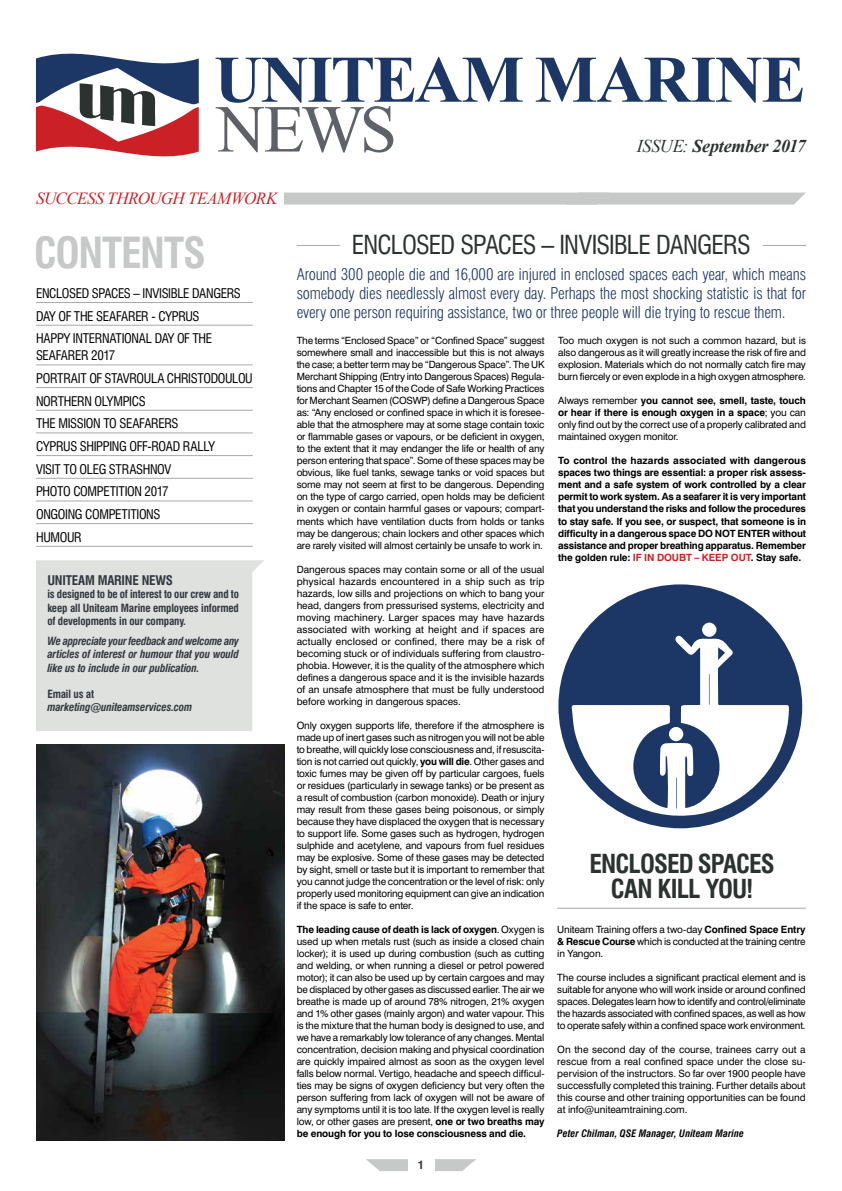
<style>
.page{position:relative;width:842px;height:1191px;background:#fff}
.page>*{position:absolute;margin:0;border:0;box-sizing:border-box;transform-origin:0 0}
.t1{font:67.1px "Times New Roman";color:#5e6168}
.t2{font:700 66.5px "Times New Roman";letter-spacing:-.02em;color:#1c3765}
.t3{font:700 condensed 41.7px "Swiss 721 BT";letter-spacing:-.025em;color:#c7c9c9}
.t4{font:condensed 25.5px "Swiss 721 BT";letter-spacing:-.035em;color:#2b322f}
.t5{font:700 condensed 25.5px/24.9px "Swiss 721 BT";letter-spacing:-.035em;color:#2b322f;text-align:center}
.t6{font:italic 700 18px "Times New Roman";letter-spacing:-.015em;color:#2b322f}
.t7{font:italic 17px "Times New Roman";letter-spacing:-.03em;color:#ca2026}
.t8{font:300 condensed 16px/19.2px "Swiss 721 BT";letter-spacing:-.01em;color:#1c3765;text-align:justify}
.t9{font:condensed 13px/22.7px "Swiss 721 BT";letter-spacing:-.025em;color:#000}
.t10{font:700 condensed 13px "Swiss 721 BT";letter-spacing:-.015em;color:#32363f}
.t11{font:700 12px "Swiss 721 BT";color:#32363f}
.t12{font:italic 700 condensed 11px/13.5px "Swiss 721 BT";letter-spacing:-.015em;color:#32363f;text-align:justify}
.t13{font:700 condensed 11px/13.5px "Swiss 721 BT";letter-spacing:-.015em;color:#32363f;text-align:justify}
.t14{font:10px/12px "Swiss 721 BT";letter-spacing:-.015em;color:#000;text-align:justify}
.t15{font:700 10px/12px "Swiss 721 BT";letter-spacing:-.015em;color:#000;text-align:justify}
.t16{font:italic 700 condensed 10px "Swiss 721 BT";letter-spacing:.005em;color:#000}
.s1{font-weight:400}
.s2{font-weight:700}
.s3{color:#ca2026}
</style>
<div class="page">
<hr style="left:297px;top:245px;width:43px;height:1px;background:#a5a9ac">
<hr style="left:763px;top:245px;width:43px;height:1px;background:#a5a9ac">
<svg style="left:36px;top:53px;width:163px;height:104px"></svg>
<svg style="left:366px;top:1159px;width:110px;height:12px"></svg>
<div style="left:408px;top:1159px;width:26px;height:28px;background:#fff"></div>
<hr style="left:36px;top:302px;width:217px;height:1px;background:#a5a9ac">
<hr style="left:36px;top:325px;width:217px;height:1px;background:#a5a9ac">
<hr style="left:36px;top:364px;width:217px;height:1px;background:#a5a9ac">
<hr style="left:36px;top:387px;width:217px;height:1px;background:#a5a9ac">
<hr style="left:36px;top:410px;width:217px;height:1px;background:#a5a9ac">
<hr style="left:36px;top:432px;width:217px;height:1px;background:#a5a9ac">
<hr style="left:36px;top:455px;width:217px;height:1px;background:#a5a9ac">
<hr style="left:36px;top:478px;width:217px;height:1px;background:#a5a9ac">
<hr style="left:36px;top:500px;width:217px;height:1px;background:#a5a9ac">
<hr style="left:36px;top:523px;width:217px;height:1px;background:#a5a9ac">
<hr style="left:36px;top:546px;width:217px;height:1px;background:#a5a9ac">
<svg style="left:284px;top:192px;width:522px;height:12px"></svg>
<div style="left:36px;top:560px;width:228px;height:171px;background:#dfe1df"></div>
<hr style="left:557px;top:908px;width:249px;height:1px;background:#a5a9ac">
<svg style="left:558px;top:584px;width:244px;height:244px"></svg>
<img style="left:36px;top:744px;width:249px;height:396px">
<h2 class="t2" style="left:214px;top:33px;width:593px">UNITEAM MARINE</h2>
<h1 class="t1" style="left:217px;top:84px;width:182px">NEWS</h1>
<h3 class="t6" style="left:637px;top:133px;width:170px"><span class="s1">ISSUE:</span> September 2017</h3>
<h3 class="t7" style="left:36px;top:186px;width:243px">SUCCESS THROUGH TEAMWORK</h3>
<h3 class="t3" style="left:34px;top:227px;width:173px">CONTENTS</h3>
<h3 class="t9" style="left:36px;top:282px;width:206px">ENCLOSED SPACES – INVISIBLE DANGERS<br>DAY OF THE SEAFARER - CYPRUS<br>HAPPY INTERNATIONAL DAY OF THE</h3>
<h3 class="t9" style="left:36px;top:344px;width:218px">SEAFARER 2017<br>PORTRAIT OF STAVROULA CHRISTODOULOU<br>NORTHERN OLYMPICS<br>THE MISSION TO SEAFARERS<br>CYPRUS SHIPPING OFF-ROAD RALLY<br>VISIT TO OLEG STRASHNOV<br>PHOTO COMPETITION 2017<br>ONGOING COMPETITIONS<br>HUMOUR</h3>
<h3 class="t10" style="left:47px;top:572px;width:127px">UNITEAM MARINE NEWS</h3>
<p class="t13" style="left:47px;top:587px;width:193px">is designed to be of interest to our crew and to keep all Uniteam Marine employees informed of developments in our company.</p>
<p class="t12" style="left:47px;top:634px;width:193px">We appreciate your feedback and welcome any articles of interest or humour that you would like us to include in our publication.</p>
<p class="t13" style="left:47px;top:687px;width:48px">Email us at</p>
<p class="t12" style="left:47px;top:700px;width:146px">marketing@uniteamservices.com</p>
<h3 class="t4" style="left:352px;top:229px;width:400px">ENCLOSED SPACES – INVISIBLE DANGERS</h3>
<p class="t8" style="left:297px;top:264px;width:511px">Around 300 people die and 16,000 are injured in enclosed spaces each year, which means somebody dies needlessly almost every day. Perhaps the most shocking statistic is that for every one person requiring assistance, two or three people will die trying to rescue them.</p>
<p class="t14" style="left:297px;top:335px;width:249px">The terms “Enclosed Space” or “Confined Space” suggest somewhere small and inaccessible but this is not always the case; a better term may be “Dangerous Space”. The UK Merchant Shipping (Entry into Dangerous Spaces) Regula&shy;tions and Chapter 15 of the Code of Safe Working Practices for Merchant Seamen (COSWP) define a Dangerous Space as: “Any enclosed or confined space in which it is foresee&shy;able that the atmosphere may at some stage contain toxic or flammable gases or vapours, or be deficient in oxygen, to the extent that it may endanger the life or health of any person entering that space”. Some of these spaces may be obvious, like fuel tanks, sewage tanks or void spaces but some may not seem at first to be dangerous. Depending on the type of cargo carried, open holds may be deficient in oxygen or contain harmful gases or vapours; compart&shy;ments which have ventilation ducts from holds or tanks may be dangerous; chain lockers and other spaces which are rarely visited will almost certainly be unsafe to work in.</p>
<p class="t14" style="left:297px;top:563px;width:249px">Dangerous spaces may contain some or all of the usual physical hazards encountered in a ship such as trip hazards, low sills and projections on which to bang your head, dangers from pressurised systems, electricity and moving machinery. Larger spaces may have hazards associated with working at height and if spaces are actually enclosed or confined, there may be a risk of becoming stuck or of individuals suffering from claustro&shy;phobia. However, it is the quality of the atmosphere which defines a dangerous space and it is the invisible hazards of an unsafe atmosphere that must be fully understood before working in dangerous spaces.</p>
<p class="t14" style="left:297px;top:719px;width:249px">Only oxygen supports life, therefore if the atmosphere is made up of inert gases such as nitrogen you will not be able to breathe, will quickly lose consciousness and, if resuscita&shy;tion is not carried out quickly, <span class="s2">you will die</span>. Other gases and toxic fumes may be given off by particular cargoes, fuels or residues (particularly in sewage tanks) or be present as a result of combustion (carbon monoxide). Death or injury may result from these gases being poisonous, or simply because they have displaced the oxygen that is necessary to support life. Some gases such as hydrogen, hydrogen sulphide and acetylene, and vapours from fuel residues may be explosive. Some of these gases may be detected by sight, smell or taste but it is important to remember that you cannot judge the concentration or the level of risk: only properly used monitoring equipment can give an indication if the space is safe to enter.</p>
<p class="t14" style="left:297px;top:923px;width:249px"><span class="s2">The leading cause of death is lack of oxygen</span>. Oxygen is used up when metals rust (such as inside a closed chain locker); it is used up during combustion (such as cutting and welding, or when running a diesel or petrol powered motor); it can also be used up by certain cargoes and may be displaced by other gases as discussed earlier. The air we breathe is made up of around 78% nitrogen, 21% oxygen and 1% other gases (mainly argon) and water vapour. This is the mixture that the human body is designed to use, and we have a remarkably low tolerance of any changes. Mental concentration, decision making and physical coordination are quickly impaired almost as soon as the oxygen level falls below normal. Vertigo, headache and speech difficul&shy;ties may be signs of oxygen deficiency but very often the person suffering from lack of oxygen will not be aware of any symptoms until it is too late. If the oxygen level is really low, or other gases are present, <span class="s2">one or two breaths may be enough for you to lose consciousness and die.</span></p>
<p class="t14" style="left:558px;top:335px;width:249px">Too much oxygen is not such a common hazard, but is also dangerous as it will greatly increase the risk of fire and explosion. Materials which do not normally catch fire may burn fiercely or even explode in a high oxygen atmosphere.</p>
<p class="t14" style="left:558px;top:395px;width:249px">Always remember <span class="s2">you cannot see, smell, taste, touch or hear if there is enough oxygen in a space</span>; you can only find out by the correct use of a properly calibrated and maintained oxygen monitor.</p>
<p class="t15" style="left:558px;top:455px;width:249px">To control the hazards associated with dangerous spaces two things are essential: a proper risk assess&shy;ment and a safe system of work controlled by a clear permit to work system. As a seafarer it is very important that you understand the risks and follow the procedures to stay safe. If you see, or suspect, that someone is in difficulty in a dangerous space DO NOT ENTER without assistance and proper breathing apparatus. Remember the golden rule: <span class="s3">IF IN DOUBT – KEEP OUT</span>. Stay safe.</p>
<h3 class="t5" style="left:590px;top:851px;width:187px">ENCLOSED SPACES<br>CAN KILL YOU!</h3>
<p class="t14" style="left:557px;top:923px;width:250px">Uniteam Training offers a two-day <span class="s2">Confined Space Entry &amp; Rescue Course</span> which is conducted at the training centre in Yangon.</p>
<p class="t14" style="left:557px;top:971px;width:250px">The course includes a significant practical element and is suitable for anyone who will work inside or around confined spaces. Delegates learn how to identify and control/eliminate the hazards associated with confined spaces, as well as how to operate safely within a confined space work environment.</p>
<p class="t14" style="left:557px;top:1043px;width:250px">On the second day of the course, trainees carry out a rescue from a real confined space under the close su&shy;pervision of the instructors. So far over 1900 people have successfully completed this training. Further details about this course and other training opportunities can be found at info@uniteamtraining.com.</p>
<p class="t16" style="left:557px;top:1127px;width:188px">Peter Chilman, QSE Manager, Uniteam Marine</p>
<p class="t11" style="left:418px;top:1157px;width:8px">1</p>
</div>
